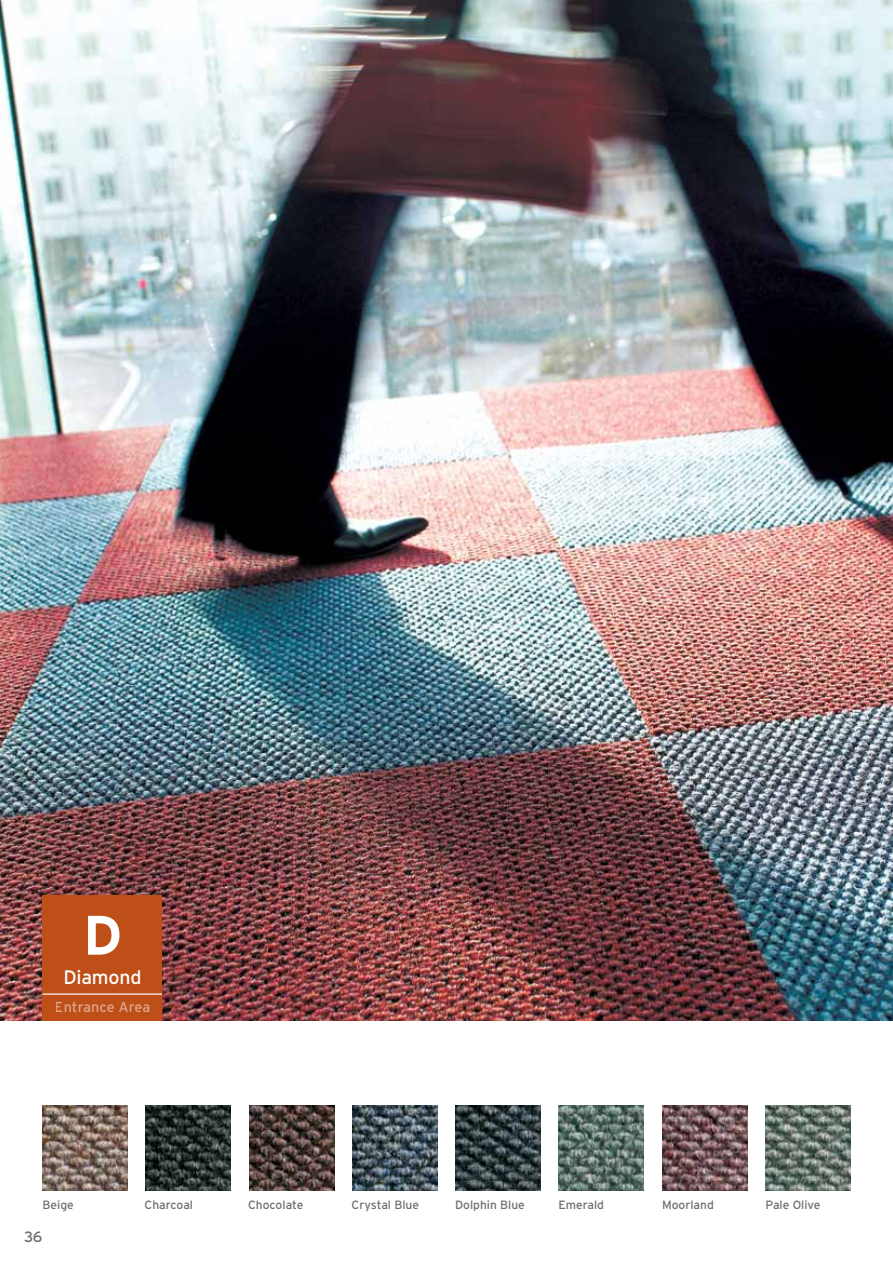
<style>
.page{position:relative;width:893px;height:1263px;background:#fff}
.page>*{position:absolute;margin:0;border:0;box-sizing:border-box;transform-origin:0 0}
.t1{font:700 55.5px "Interstate";color:#fff}
.t2{font:700 55.2px "Interstate";color:#fff}
.t3{font:19.5px "Interstate";letter-spacing:-.01em;color:#fff}
.t4{font:15px "Interstate";letter-spacing:-.01em;color:#fff}
.t5{font:15px "Interstate";color:#6d6e71}
.t6{font:14.4px "Interstate";color:#fff}
.t7{font:12px "Interstate";color:#6d6e71}
</style>
<div class="page">
<img style="left:0;top:0;width:893px;height:1020px">
<div style="left:43px;top:895px;width:119px;height:125px;background:#be4f18"></div>
<hr style="left:43px;top:993px;width:119px;height:2px;background:#fff">
<img style="left:43px;top:1106px;width:85px;height:85px">
<img style="left:456px;top:1106px;width:85px;height:85px">
<img style="left:249px;top:1106px;width:85px;height:85px">
<img style="left:662px;top:1106px;width:85px;height:85px">
<img style="left:146px;top:1106px;width:85px;height:85px">
<img style="left:559px;top:1106px;width:85px;height:85px">
<img style="left:352px;top:1106px;width:85px;height:85px">
<img style="left:765px;top:1106px;width:85px;height:85px">
<h2 class="t2" style="left:79px;top:904px;width:50px">W</h2>
<h1 class="t1" style="left:83px;top:904px;width:41px">D</h1>
<h3 class="t3" style="left:63px;top:966px;width:80px">Diamond</h3>
<p class="t4" style="left:82px;top:972px;width:46px">Velour</p>
<p class="t6" style="left:55px;top:999px;width:97px">Entrance Area</p>
<p class="t6" style="left:59px;top:999px;width:90px">Fibre Bonded</p>
<p class="t7" style="left:43px;top:1198px;width:33px">Beige</p>
<p class="t7" style="left:145px;top:1198px;width:81px">Charcoal C</p>
<p class="t7" style="left:256px;top:1198px;width:77px">hocolate C</p>
<p class="t7" style="left:359px;top:1198px;width:61px">rystal Blue</p>
<p class="t7" style="left:455px;top:1198px;width:71px">Dolphin Blue</p>
<p class="t7" style="left:559px;top:1198px;width:47px">Emerald</p>
<p class="t7" style="left:662px;top:1198px;width:53px">Moorland</p>
<p class="t7" style="left:766px;top:1198px;width:56px">Pale Olive</p>
<p class="t5" style="left:24px;top:1228px;width:20px">36</p>
</div>
